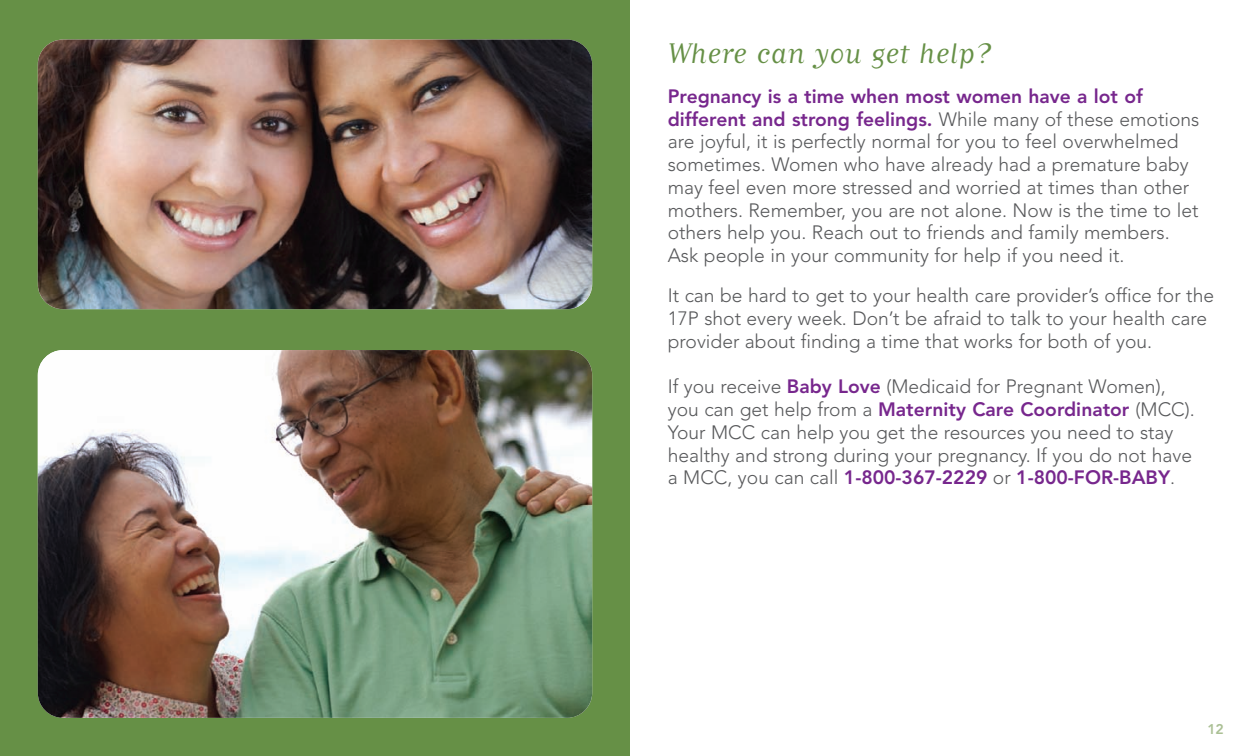
<style>
.page{position:relative;width:1260px;height:756px;background:#fff}
.page>*{position:absolute;margin:0;border:0;box-sizing:border-box;transform-origin:0 0}
.t1{font:33.25px "Matrix Script";color:#669046;scale:1.05 1}
.t2{font:300 19.25px/22.8px "Avenir";color:#57585a}
.t3{font:800 14px "Avenir";color:#abc095}
.s1{font-weight:800;color:#77278d}
</style>
<div class="page">
<div style="left:0;top:0;width:630px;height:756px;background:#669046"></div>
<img style="left:38px;top:350px;width:554px;height:368px;border-radius:25px">
<img style="left:38px;top:40px;width:554px;height:269px;border-radius:25px">
<h1 class="t1" style="left:668px;top:32px;width:310px">Where can you get help?</h1>
<p class="t2" style="left:668px;top:86px;width:533px"><span class="s1">Pregnancy is a time when most women have a lot of different and strong feelings.</span> While many of these emotions are joyful, it is perfectly normal for you to feel overwhelmed sometimes. Women who have already had a premature baby may feel even more stressed and worried at times than other mothers. Remember, you are not alone. Now is the time to let others help you. Reach out to friends and family members.<br>Ask people in your community for help if you need it.</p>
<p class="t2" style="left:668px;top:286px;width:548px">It can be hard to get to your health care provider’s office for the<br>17P shot every week. Don’t be afraid to talk to your health care provider about finding a time that works for both of you.</p>
<p class="t2" style="left:668px;top:377px;width:529px">If you receive <span class="s1">Baby Love</span> (Medicaid for Pregnant Women), you can get help from a <span class="s1">Maternity Care Coordinator</span> (MCC).<br>Your MCC can help you get the resources you need to stay healthy and strong during your pregnancy. If you do not have a MCC, you can call <span class="s1">1-800-367-2229</span> or <span class="s1">1-800-FOR-BABY</span>.</p>
<p class="t3" style="left:1207px;top:723px;width:18px">12</p>
</div>
